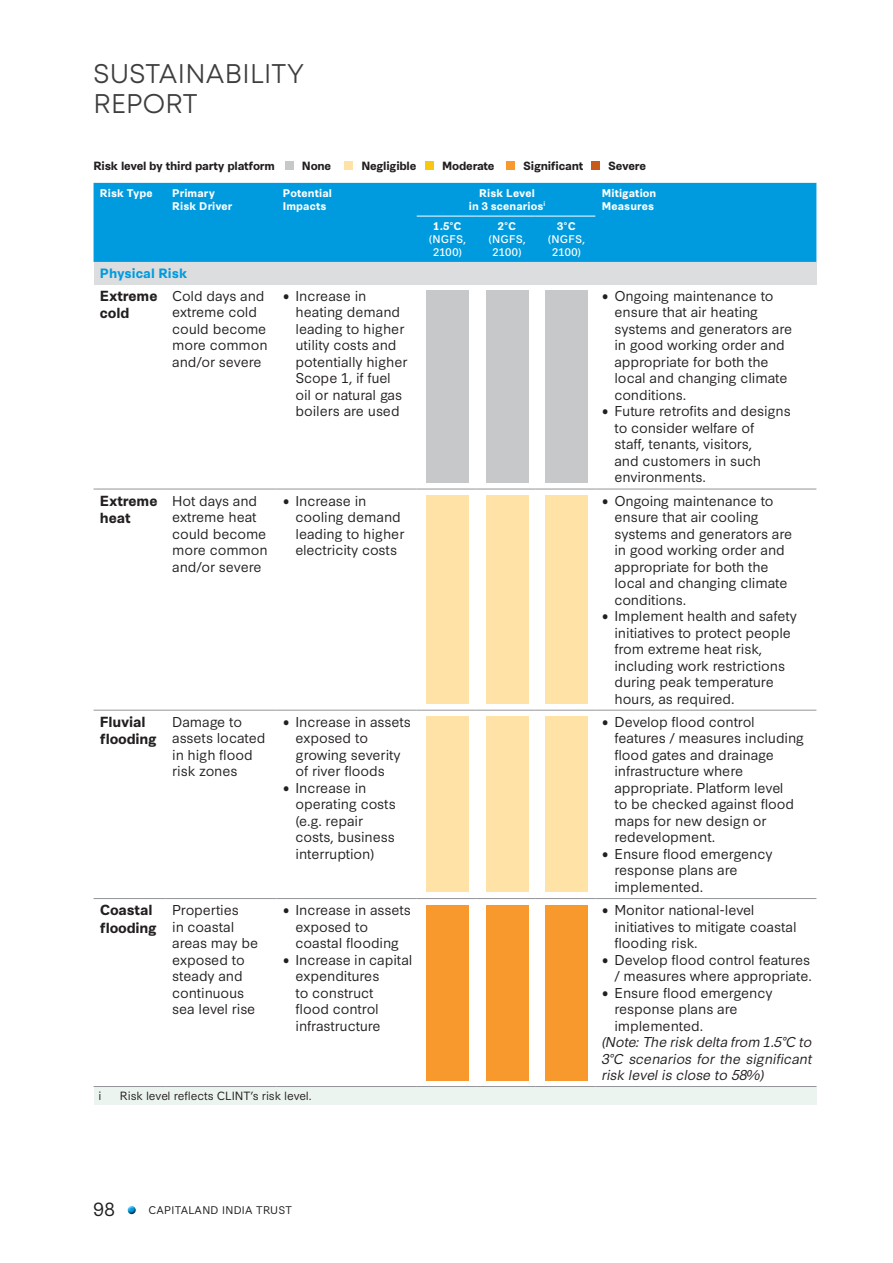
<style>
.page{position:relative;width:893px;height:1263px;background:#fff}
.page>*{position:absolute;margin:0;border:0;box-sizing:border-box;transform-origin:0 0}
.Header_Light{font:27px/30px "Mont";letter-spacing:.01em;color:#3e3e3f}
.t1{font:18px "Synthese";color:#231f20}
.Body_Text{font:700 13.8px/17.2px "Synthese";letter-spacing:-.01em;color:#231f20}
.Body_Text-2{font:13.5px/16.5px "Synthese";letter-spacing:-.01em;color:#231f20}
.Body_Text-3{font:italic 13.5px/16.5px "Synthese";letter-spacing:-.01em;color:#231f20;text-align:justify}
.Subhead_2{font:700 12.75px "Synthese";color:#009bde}
.Footnote{font:700 11.25px "Synthese";letter-spacing:-.02em;color:#231f20}
.Footnote-2{font:11.25px "Synthese";letter-spacing:-.01em;color:#231f20}
.Subhead_2-2{font:700 10.5px/12.6px "Synthese";letter-spacing:.005em;color:#fff}
.Subhead_2-3{font:10.5px/12.6px "Synthese";letter-spacing:.02em;color:#fff;text-align:center}
.t2{font:10.5px "Synthese";letter-spacing:.025em;color:#231f20}
</style>
<div class="page">
<div style="left:94px;top:1086px;width:722px;height:19px;background:#ebf4ee"></div>
<div style="left:94px;top:183px;width:722px;height:79px;background:#009bde"></div>
<div style="left:94px;top:262px;width:722px;height:22px;background:#dcdddf"></div>
<hr style="left:94px;top:489px;width:72px;height:1px;background:#939598">
<hr style="left:166px;top:489px;width:110px;height:1px;background:#939598">
<hr style="left:94px;top:710px;width:72px;height:1px;background:#939598">
<hr style="left:166px;top:710px;width:110px;height:1px;background:#939598">
<hr style="left:417px;top:216px;width:59px;height:1px;background:#fff">
<hr style="left:476px;top:216px;width:60px;height:1px;background:#fff">
<hr style="left:536px;top:216px;width:59px;height:1px;background:#fff">
<hr style="left:94px;top:898px;width:72px;height:1px;background:#939598">
<hr style="left:94px;top:1086px;width:72px;height:1px;background:#939598">
<hr style="left:166px;top:898px;width:110px;height:1px;background:#939598">
<hr style="left:166px;top:1086px;width:110px;height:1px;background:#939598">
<hr style="left:276px;top:898px;width:141px;height:1px;background:#939598">
<hr style="left:276px;top:1086px;width:141px;height:1px;background:#939598">
<hr style="left:417px;top:898px;width:59px;height:1px;background:#939598">
<hr style="left:417px;top:1086px;width:59px;height:1px;background:#939598">
<hr style="left:476px;top:898px;width:60px;height:1px;background:#939598">
<hr style="left:476px;top:1086px;width:60px;height:1px;background:#939598">
<hr style="left:536px;top:898px;width:59px;height:1px;background:#939598">
<hr style="left:536px;top:1086px;width:59px;height:1px;background:#939598">
<hr style="left:595px;top:898px;width:221px;height:1px;background:#939598">
<hr style="left:595px;top:1086px;width:221px;height:1px;background:#939598">
<hr style="left:276px;top:489px;width:141px;height:1px;background:#939598">
<hr style="left:417px;top:489px;width:59px;height:1px;background:#939598">
<hr style="left:476px;top:489px;width:60px;height:1px;background:#939598">
<hr style="left:536px;top:489px;width:59px;height:1px;background:#939598">
<hr style="left:595px;top:489px;width:221px;height:1px;background:#939598">
<hr style="left:276px;top:710px;width:141px;height:1px;background:#939598">
<hr style="left:417px;top:710px;width:59px;height:1px;background:#939598">
<hr style="left:476px;top:710px;width:60px;height:1px;background:#939598">
<hr style="left:536px;top:710px;width:59px;height:1px;background:#939598">
<hr style="left:595px;top:710px;width:221px;height:1px;background:#939598">
<div style="left:426px;top:291px;width:43px;height:192px;background:#c7c8ca"></div>
<div style="left:486px;top:291px;width:42px;height:192px;background:#c7c8ca"></div>
<div style="left:545px;top:291px;width:43px;height:192px;background:#c7c8ca"></div>
<div style="left:426px;top:495px;width:43px;height:209px;background:#ffe2a5"></div>
<div style="left:486px;top:495px;width:42px;height:209px;background:#ffe2a5"></div>
<div style="left:545px;top:495px;width:43px;height:209px;background:#ffe2a5"></div>
<div style="left:426px;top:716px;width:43px;height:176px;background:#ffe2a5"></div>
<div style="left:486px;top:716px;width:42px;height:176px;background:#ffe2a5"></div>
<div style="left:545px;top:716px;width:43px;height:176px;background:#ffe2a5"></div>
<div style="left:426px;top:905px;width:43px;height:175px;background:#f8992e"></div>
<div style="left:486px;top:905px;width:42px;height:175px;background:#f8992e"></div>
<div style="left:545px;top:905px;width:43px;height:175px;background:#f8992e"></div>
<div style="left:285px;top:162px;width:8px;height:8px;background:#c7c8ca"></div>
<div style="left:344px;top:162px;width:9px;height:8px;background:#ffe2a5"></div>
<div style="left:425px;top:162px;width:9px;height:8px;background:#f7c80f"></div>
<div style="left:506px;top:162px;width:9px;height:8px;background:#f8992e"></div>
<div style="left:591px;top:162px;width:9px;height:8px;background:#c85b1b"></div>
<div style="left:127px;top:1203px;width:11px;height:10px;background:#fff;opacity:.75"></div>
<div style="left:127px;top:1207px;width:12px;height:8px;background:#231f20;opacity:.75"></div>
<p class="Header_Light" style="left:94px;top:59px;width:212px">SUSTAINABILITY<br>REPORT</p>
<p class="Footnote" style="left:94px;top:157px;width:183px">Risk level by third party platform</p>
<p class="Footnote" style="left:302px;top:157px;width:31px">None</p>
<p class="Footnote" style="left:361px;top:157px;width:57px">Negligible</p>
<p class="Footnote" style="left:442px;top:157px;width:54px">Moderate</p>
<p class="Footnote" style="left:523px;top:157px;width:62px">Significant</p>
<p class="Footnote" style="left:608px;top:157px;width:39px">Severe</p>
<p class="Subhead_2-2" style="left:100px;top:186px;width:54px">Risk Type</p>
<p class="Subhead_2-2" style="left:172px;top:186px;width:62px">Primary<br>Risk Driver</p>
<p class="Subhead_2-2" style="left:283px;top:186px;width:51px">Potential<br>Impacts</p>
<p class="Subhead_2-2" style="left:469px;top:186px;width:78px;text-align:center">Risk Level<br>in 3 scenarios<sup>i</sup></p>
<p class="Subhead_2-2" style="left:602px;top:186px;width:56px">Mitigation<br>Measures</p>
<p class="Subhead_2-2" style="left:433px;top:219px;width:30px">1.5°C</p>
<p class="Subhead_2-3" style="left:429px;top:232px;width:39px">(NGFS,<br>2100)</p>
<p class="Subhead_2-2" style="left:498px;top:219px;width:20px">2°C</p>
<p class="Subhead_2-3" style="left:488px;top:232px;width:39px">(NGFS,<br>2100)</p>
<p class="Subhead_2-2" style="left:557px;top:219px;width:20px">3°C</p>
<p class="Subhead_2-3" style="left:548px;top:232px;width:39px">(NGFS,<br>2100)</p>
<p class="Subhead_2" style="left:100px;top:263px;width:89px">Physical Risk</p>
<p class="Body_Text" style="left:100px;top:286px;width:59px">Extreme cold</p>
<p class="Body_Text-2" style="left:172px;top:286px;width:97px">Cold days and extreme cold could become more common and/or severe</p>
<p class="Body_Text-2" style="left:296px;top:286px;width:114px;text-indent:-13px">• Increase in heating demand leading to higher utility costs and potentially higher<br>Scope 1, if fuel oil or natural gas boilers are used</p>
<p class="Body_Text-2" style="left:614px;top:286px;width:179px;text-indent:-13px">• Ongoing maintenance to ensure that air heating systems and generators are in good working order and appropriate for both the local and changing climate conditions.</p>
<p class="Body_Text-2" style="left:614px;top:402px;width:178px;text-indent:-13px">• Future retrofits and designs to consider welfare of<br>staff, tenants, visitors,<br>and customers in such environments.</p>
<p class="Body_Text" style="left:100px;top:491px;width:59px">Extreme heat</p>
<p class="Body_Text-2" style="left:172px;top:491px;width:97px">Hot days and extreme heat could become more common and/or severe</p>
<p class="Body_Text-2" style="left:296px;top:491px;width:110px;text-indent:-13px">• Increase in cooling demand leading to higher electricity costs</p>
<p class="Body_Text-2" style="left:614px;top:491px;width:179px;text-indent:-13px">• Ongoing maintenance to ensure that air cooling systems and generators are in good working order and appropriate for both the local and changing climate conditions.</p>
<p class="Body_Text-2" style="left:614px;top:606px;width:184px;text-indent:-13px">• Implement health and safety initiatives to protect people from extreme heat risk, including work restrictions during peak temperature hours, as required.</p>
<p class="Body_Text" style="left:100px;top:712px;width:58px">Fluvial flooding</p>
<p class="Body_Text-2" style="left:172px;top:712px;width:95px">Damage to assets located in high flood risk zones</p>
<p class="Body_Text-2" style="left:296px;top:712px;width:117px;text-indent:-13px">• Increase in assets exposed to growing severity of river floods</p>
<p class="Body_Text-2" style="left:296px;top:778px;width:102px;text-indent:-13px">• Increase in operating costs (e.g. repair costs, business interruption)</p>
<p class="Body_Text-2" style="left:614px;top:712px;width:191px;text-indent:-13px">• Develop flood control features / measures including flood gates and drainage infrastructure where appropriate. Platform level<br>to be checked against flood maps for new design or redevelopment.</p>
<p class="Body_Text-2" style="left:614px;top:844px;width:160px;text-indent:-13px">• Ensure flood emergency response plans are implemented.</p>
<p class="Body_Text" style="left:100px;top:900px;width:58px">Coastal flooding</p>
<p class="Body_Text-2" style="left:172px;top:900px;width:88px">Properties<br>in coastal areas may be exposed to steady and continuous sea level rise</p>
<p class="Body_Text-2" style="left:296px;top:900px;width:117px;text-indent:-13px">• Increase in assets exposed to coastal flooding</p>
<p class="Body_Text-2" style="left:296px;top:950px;width:118px;text-indent:-13px">• Increase in capital expenditures<br>to construct<br>flood control infrastructure</p>
<p class="Footnote-2" style="left:99px;top:1086px;width:5px">i</p>
<p class="Footnote-2" style="left:120px;top:1086px;width:193px">Risk level reflects CLINT’s risk level.</p>
<h2 class="t1" style="left:94px;top:1194px;width:23px">98</h2>
<p class="t2" style="left:148px;top:1201px;width:145px">CAPITALAND INDIA TRUST</p>
<p class="Body_Text-2" style="left:614px;top:900px;width:184px;text-indent:-13px">• Monitor national-level initiatives to mitigate coastal flooding risk.</p>
<p class="Body_Text-2" style="left:602px;top:950px;width:212px;text-align:right">• Develop flood control features / measures where appropriate.</p>
<p class="Body_Text-2" style="left:614px;top:983px;width:160px;text-indent:-13px">• Ensure flood emergency response plans are implemented.</p>
<p class="Body_Text-3" style="left:602px;top:1032px;width:212px">(Note: The risk delta from 1.5°C to 3°C scenarios for the significant risk level is close to 58%)</p>
</div>
